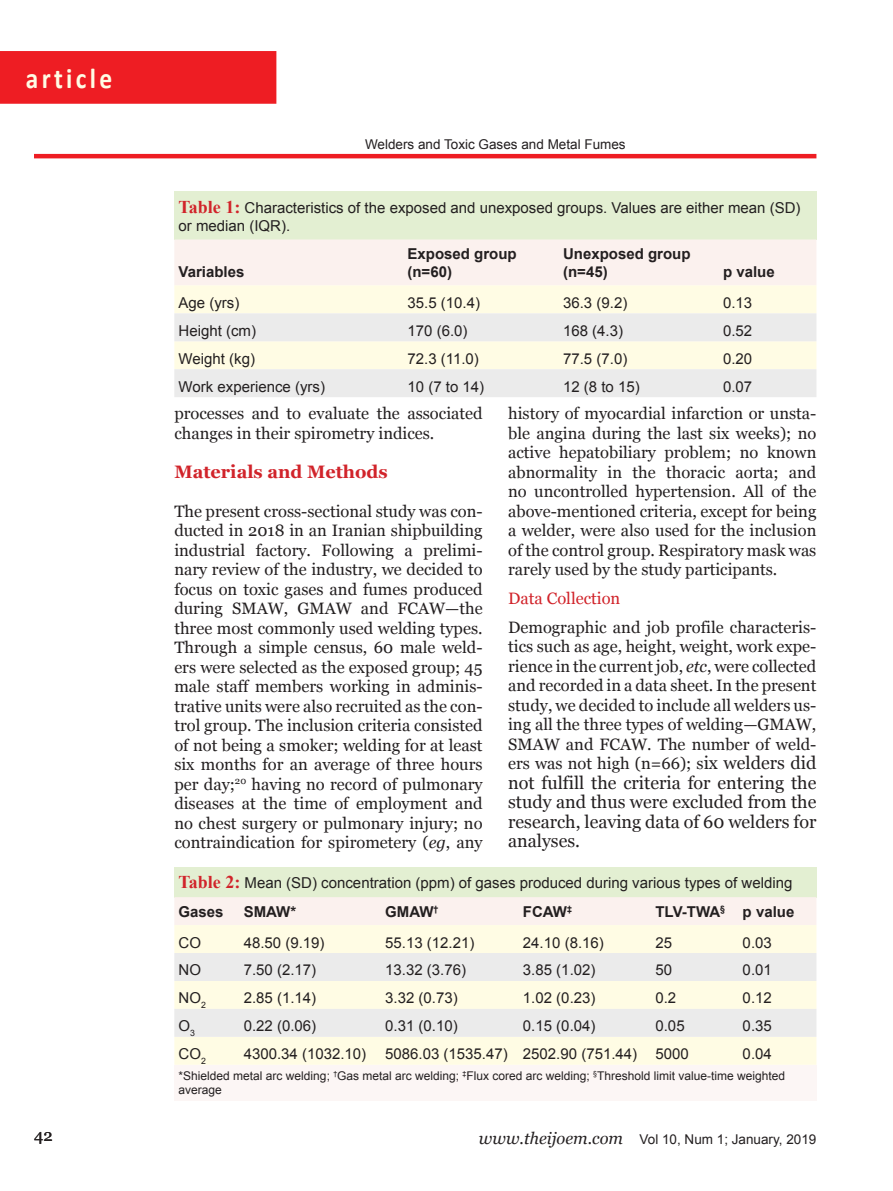
<style>
.page{position:relative;width:893px;height:1191px;background:#fff}
.page>*{position:absolute;margin:0;border:0;box-sizing:border-box;transform-origin:0 0}
.t1{font:700 28.8px "Calibri";letter-spacing:.13em;color:#fffce4;scale:.88 1}
.First_body{font:18px/19.5px "Georgia";color:#231f20;text-align:justify}
.heading{font:700 18px "Georgia";color:#d1232a}
.First_body-2{font:16.5px/19.5px "Georgia";color:#231f20;text-align:justify}
.body{font:16.5px/19.5px "Georgia";color:#231f20}
.sub_heading{font:16.5px "Georgia";color:#d1232a}
.Table_line_body{font:15px "Arial";color:#231f20}
.Legend{font:15px/18px "Arial";color:#231f20}
.table_line_2{font:700 15px/18px "Arial";color:#231f20}
.Running_Title{font:13.5px "Arial";color:#231f20}
.t2{font:12px/14.4px "Arial";color:#231f20}
.s1{font-family:"Times New Roman";font-weight:700;font-size:18px;color:#d1232a}
.s2{font-style:italic}
.s3{font-size:18px}
.s4{font-family:"Georgia";font-style:italic;font-size:16.5px}
</style>
<div class="page">
<hr style="left:34px;top:154px;width:782px;height:4px;background:#ee1d23">
<div style="left:0;top:51px;width:276px;height:53px;background:#ee1d23"></div>
<div style="left:174px;top:191px;width:642px;height:48px;background:#e3efd2"></div>
<div style="left:174px;top:239px;width:642px;height:46px;background:#fbf1ee"></div>
<div style="left:174px;top:285px;width:642px;height:28px;background:#fffce4"></div>
<svg style="left:174px;top:313px;width:642px;height:84px;background:#f1f0e8"></svg>
<div style="left:174px;top:867px;width:642px;height:30px;background:#e3efd2"></div>
<div style="left:174px;top:897px;width:642px;height:28px;background:#fbf1ee"></div>
<div style="left:174px;top:925px;width:642px;height:139px;background:#fffce4"></div>
<svg style="left:174px;top:953px;width:642px;height:83px;background:#f1f0e8"></svg>
<div style="left:174px;top:1064px;width:642px;height:36px;background:#fcf6f5"></div>
<h1 class="t1" style="left:26px;top:60px;width:99px">article</h1>
<p class="Running_Title" style="left:365px;top:136px;width:262px">Welders and Toxic Gases and Metal Fumes</p>
<p class="Legend" style="left:179px;top:198px;width:623px"><span class="s1">Table 1:</span> Characteristics of the exposed and unexposed groups. Values are either mean (SD) or median (IQR).</p>
<p class="table_line_2" style="left:179px;top:263px;width:67px">Variables</p>
<p class="table_line_2" style="left:407px;top:245px;width:111px">Exposed group (n=60)</p>
<p class="table_line_2" style="left:563px;top:245px;width:129px">Unexposed group (n=45)</p>
<p class="table_line_2" style="left:723px;top:263px;width:53px">p value</p>
<p class="Table_line_body" style="left:179px;top:293px;width:62px">Age (yrs)</p>
<p class="Table_line_body" style="left:407px;top:293px;width:74px">35.5 (10.4)</p>
<p class="Table_line_body" style="left:563px;top:293px;width:66px">36.3 (9.2)</p>
<p class="Table_line_body" style="left:723px;top:293px;width:31px">0.13</p>
<p class="Table_line_body" style="left:179px;top:321px;width:79px">Height (cm)</p>
<p class="Table_line_body" style="left:407px;top:321px;width:62px">170 (6.0)</p>
<p class="Table_line_body" style="left:563px;top:321px;width:62px">168 (4.3)</p>
<p class="Table_line_body" style="left:723px;top:321px;width:31px">0.52</p>
<p class="Table_line_body" style="left:179px;top:349px;width:78px">Weight (kg)</p>
<p class="Table_line_body" style="left:407px;top:349px;width:73px">72.3 (11.0)</p>
<p class="Table_line_body" style="left:563px;top:349px;width:66px">77.5 (7.0)</p>
<p class="Table_line_body" style="left:723px;top:349px;width:31px">0.20</p>
<p class="Table_line_body" style="left:179px;top:376px;width:148px">Work experience (yrs)</p>
<p class="Table_line_body" style="left:407px;top:376px;width:78px">10 (7 to 14)</p>
<p class="Table_line_body" style="left:563px;top:376px;width:78px">12 (8 to 15)</p>
<p class="Table_line_body" style="left:723px;top:376px;width:31px">0.07</p>
<p class="body" style="left:174px;top:403px;width:310px">processes and to evaluate the associated changes in their spirometry indices.</p>
<p class="heading" style="left:174px;top:461px;width:215px">Materials and Methods</p>
<p class="First_body-2" style="left:174px;top:501px;width:310px">The present cross-sectional study was con&shy;ducted in 2018 in an Iranian shipbuilding industrial factory. Following a prelimi&shy;nary review of the industry, we decided to focus on toxic gases and fumes produced during SMAW, GMAW and FCAW—the three most commonly used welding types.<br>Through a simple census, 60 male weld&shy;ers were selected as the exposed group; 45 male staff members working in adminis&shy;trative units were also recruited as the con&shy;trol group. The inclusion criteria consisted of not being a smoker; welding for at least six months for an average of three hours per day;<sup>20</sup> having no record of pulmonary diseases at the time of employment and no chest surgery or pulmonary injury; no contraindication for spirometery (<span class="s2">eg</span>, any</p>
<p class="First_body-2" style="left:508px;top:403px;width:310px">history of myocardial infarction or unsta&shy;ble angina during the last six weeks); no active hepatobiliary problem; no known abnormality in the thoracic aorta; and no uncontrolled hypertension. All of the above-mentioned criteria, except for being a welder, were also used for the inclusion of the control group. Respiratory mask was rarely used by the study participants.</p>
<p class="sub_heading" style="left:508px;top:589px;width:114px">Data Collection</p>
<p class="First_body-2" style="left:508px;top:617px;width:310px">Demographic and job profile characteris&shy;tics such as age, height, weight, work expe&shy;rience in the current job, <span class="s2">etc</span>, were collected and recorded in a data sheet. In the present study, we decided to include all welders us&shy;ing all the three types of welding—GMAW, SMAW and FCAW. The number of weld&shy;ers was not high (n=66); s<span class="s3">ix welders did</span></p>
<p class="First_body" style="left:508px;top:772px;width:310px">not fulfill the criteria for entering the study and thus were excluded from the research, leaving data of 60 welders for analyses.</p>
<p class="Legend" style="left:179px;top:874px;width:615px"><span class="s1">Table 2:</span> Mean (SD) concentration (ppm) of gases produced during various types of welding</p>
<p class="table_line_2" style="left:179px;top:902px;width:47px">Gases</p>
<p class="table_line_2" style="left:244px;top:902px;width:54px">SMAW*</p>
<p class="table_line_2" style="left:385px;top:902px;width:55px">GMAW<sup>†</sup></p>
<p class="table_line_2" style="left:523px;top:902px;width:51px">FCAW<sup>‡</sup></p>
<p class="table_line_2" style="left:655px;top:902px;width:71px">TLV-TWA<sup>§</sup></p>
<p class="table_line_2" style="left:743px;top:902px;width:53px">p value</p>
<p class="Table_line_body" style="left:179px;top:932px;width:24px">CO</p>
<p class="Table_line_body" style="left:244px;top:932px;width:82px">48.50 (9.19)</p>
<p class="Table_line_body" style="left:385px;top:932px;width:91px">55.13 (12.21)</p>
<p class="Table_line_body" style="left:523px;top:932px;width:82px">24.10 (8.16)</p>
<p class="Table_line_body" style="left:655px;top:932px;width:18px">25</p>
<p class="Table_line_body" style="left:743px;top:932px;width:31px">0.03</p>
<p class="Table_line_body" style="left:179px;top:960px;width:24px">NO</p>
<p class="Table_line_body" style="left:244px;top:960px;width:74px">7.50 (2.17)</p>
<p class="Table_line_body" style="left:385px;top:960px;width:82px">13.32 (3.76)</p>
<p class="Table_line_body" style="left:523px;top:960px;width:74px">3.85 (1.02)</p>
<p class="Table_line_body" style="left:655px;top:960px;width:18px">50</p>
<p class="Table_line_body" style="left:743px;top:960px;width:31px">0.01</p>
<p class="Table_line_body" style="left:179px;top:988px;width:29px">NO<sub>2</sub></p>
<p class="Table_line_body" style="left:244px;top:988px;width:74px">2.85 (1.14)</p>
<p class="Table_line_body" style="left:385px;top:988px;width:74px">3.32 (0.73)</p>
<p class="Table_line_body" style="left:523px;top:988px;width:74px">1.02 (0.23)</p>
<p class="Table_line_body" style="left:655px;top:988px;width:22px">0.2</p>
<p class="Table_line_body" style="left:743px;top:988px;width:31px">0.12</p>
<p class="Table_line_body" style="left:179px;top:1016px;width:18px">O<sub>3</sub></p>
<p class="Table_line_body" style="left:244px;top:1016px;width:74px">0.22 (0.06)</p>
<p class="Table_line_body" style="left:385px;top:1016px;width:74px">0.31 (0.10)</p>
<p class="Table_line_body" style="left:523px;top:1016px;width:74px">0.15 (0.04)</p>
<p class="Table_line_body" style="left:655px;top:1016px;width:31px">0.05</p>
<p class="Table_line_body" style="left:743px;top:1016px;width:31px">0.35</p>
<p class="Table_line_body" style="left:179px;top:1044px;width:29px">CO<sub>2</sub></p>
<p class="Table_line_body" style="left:244px;top:1044px;width:124px">4300.34 (1032.10)</p>
<p class="Table_line_body" style="left:385px;top:1044px;width:124px">5086.03 (1535.47)</p>
<p class="Table_line_body" style="left:523px;top:1044px;width:116px">2502.90 (751.44)</p>
<p class="Table_line_body" style="left:655px;top:1044px;width:35px">5000</p>
<p class="Table_line_body" style="left:743px;top:1044px;width:31px">0.04</p>
<p class="t2" style="left:179px;top:1068px;width:608px">*Shielded metal arc welding; <sup>†</sup>Gas metal arc welding; <sup>‡</sup>Flux cored arc welding; <sup>§</sup>Threshold limit value-time weighted average</p>
<p class="First_body-2" style="left:34px;top:1125px;width:20px">42</p>
<p class="Running_Title" style="left:479px;top:1130px;width:339px"><span class="s4">www.theijoem.com</span> Vol 10, Num 1; January, 2019</p>
</div>
